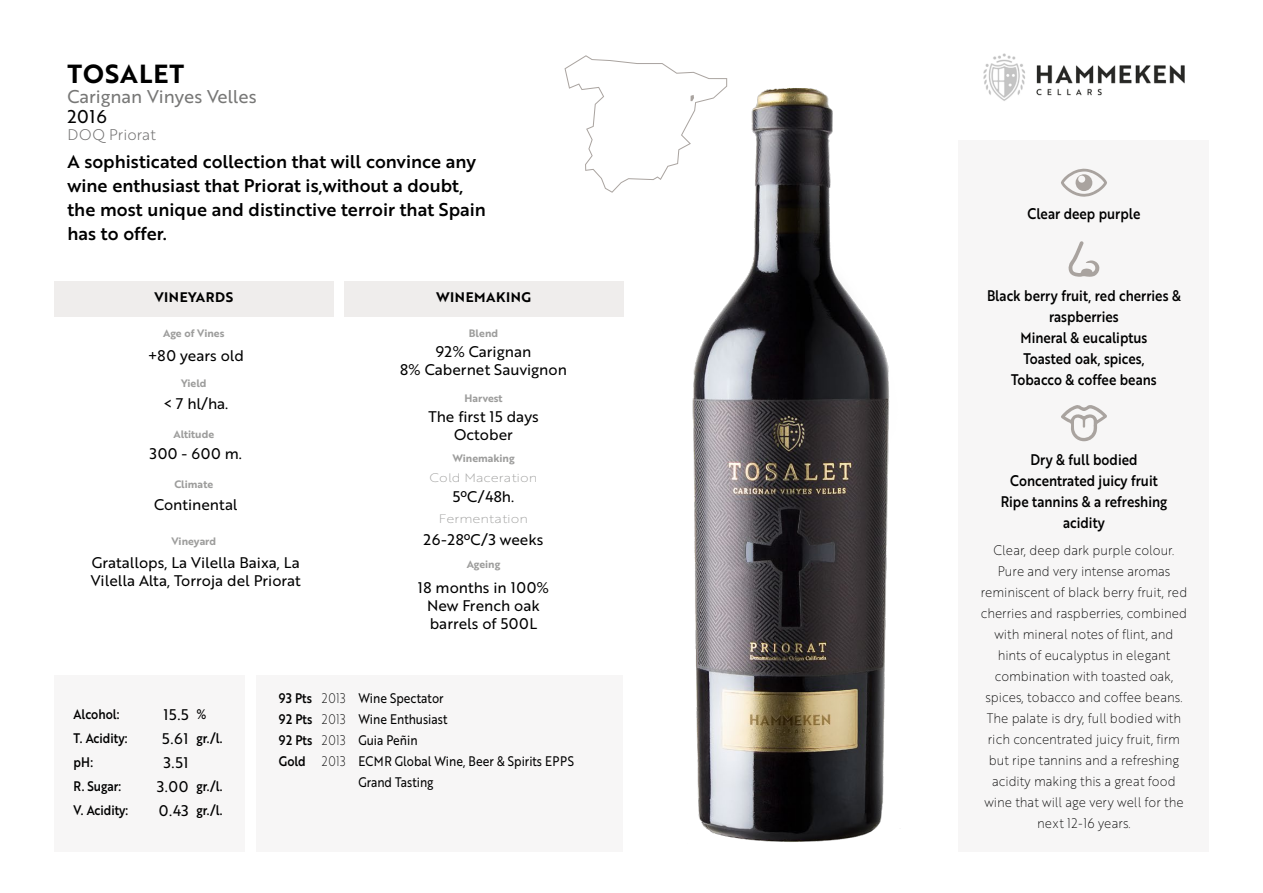
<style>
.page{position:relative;width:1263px;height:893px;background:#fff}
.page>*{position:absolute;margin:0;border:0;box-sizing:border-box;transform-origin:0 0}
.t1{font:25.5px "Brother 1816 Bold";letter-spacing:.04em;color:#000}
.t2{font:18px/24px "Brother 1816 Medium";color:#000}
.t3{font:18px "Brother 1816 Regular";color:#777776}
.t4{font:18px "Brother 1816 Regular";color:#000}
.t5{font:15px/18px "Brother 1816 Regular";color:#000;text-align:center}
.t6{font:15px/21px "Brother 1816 Medium";color:#000;text-align:center;scale:.88 1}
.t7{font:15px "Brother 1816 Light";letter-spacing:.005em;color:#706f6f}
.t8{font:13.5px/21px "Brother 1816 Thin";color:#000;text-align:center;scale:.92 1}
.t9{font:13.5px/21px "Brother 1816 Regular";color:#000;scale:.87 1}
.t10{font:13.5px/21px "Brother 1816 Medium";color:#000;scale:.88 1}
.t11{font:13.5px "Brother 1816 Bold";letter-spacing:.04em;color:#000}
.t12{font:13.5px/21px "Brother 1816 Thin";color:#000;text-align:justify;scale:.87 1}
.t13{font:12px "Brother 1816 Thin";color:#9d9d9c;scale:1.15 1}
.t14{font:10.5px "Brother 1816 Bold";color:#9d9d9c}
</style>
<div class="page">
<div style="left:958px;top:140px;width:251px;height:711px;background:#f7f6f6"></div>
<div style="left:257px;top:675px;width:366px;height:176px;background:#f7f6f6"></div>
<div style="left:54px;top:675px;width:190px;height:176px;background:#f7f6f6"></div>
<div style="left:344px;top:281px;width:279px;height:36px;background:#efedec"></div>
<div style="left:54px;top:281px;width:280px;height:36px;background:#efedec"></div>
<svg style="left:1061px;top:405px;width:46px;height:36px"></svg>
<svg style="left:1068px;top:241px;width:32px;height:36px"></svg>
<svg style="left:1061px;top:169px;width:46px;height:28px"></svg>
<img style="left:984px;top:53px;width:201px;height:48px">
<img style="left:623px;top:71px;width:361px;height:771px">
<svg style="left:564px;top:55px;width:163px;height:138px"></svg>
<h1 class="t1" style="left:67px;top:54px;width:118px">TOSALET</h1>
<h2 class="t3" style="left:67px;top:83px;width:191px">Carignan Vinyes Velles</h2>
<p class="t7" style="left:67px;top:123px;width:90px">DOQ Priorat</p>
<h2 class="t2" style="left:67px;top:149px;width:420px">A sophisticated collection that will convince any wine enthusiast that Priorat is,without a doubt, the most unique and distinctive terroir that Spain has to offer.</h2>
<h2 class="t4" style="left:67px;top:103px;width:41px">2016</h2>
<p class="t11" style="left:154px;top:287px;width:80px">VINEYARDS</p>
<p class="t11" style="left:436px;top:287px;width:97px">WINEMAKING</p>
<p class="t14" style="left:163px;top:325px;width:63px">Age of Vines</p>
<p class="t14" style="left:469px;top:325px;width:31px">Blend</p>
<p class="t5" style="left:148px;top:345px;width:98px">+80 years old</p>
<p class="t5" style="left:400px;top:342px;width:168px">92% Carignan<br>8% Cabernet Sauvignon</p>
<p class="t5" style="left:163px;top:394px;width:67px">&lt; 7 hl/ha.</p>
<p class="t5" style="left:428px;top:407px;width:112px">The first 15 days<br>October</p>
<p class="t5" style="left:150px;top:444px;width:93px">300 - 600 m.</p>
<p class="t5" style="left:453px;top:487px;width:63px">5ºC/48h.</p>
<p class="t14" style="left:181px;top:376px;width:27px">Yield</p>
<p class="t14" style="left:464px;top:390px;width:40px">Harvest</p>
<p class="t14" style="left:173px;top:426px;width:42px">Altitude</p>
<p class="t14" style="left:452px;top:450px;width:64px">Winemaking</p>
<p class="t13" style="left:430px;top:469px;width:95px">Cold Maceration</p>
<p class="t13" style="left:439px;top:510px;width:79px">Fermentation</p>
<p class="t14" style="left:174px;top:477px;width:40px">Climate</p>
<p class="t5" style="left:154px;top:495px;width:85px">Continental</p>
<p class="t14" style="left:171px;top:533px;width:46px">Vineyard</p>
<p class="t5" style="left:91px;top:553px;width:212px;text-align:left">Gratallops, La Vilella Baixa, La<br>Vilella Alta, Torroja del Priorat</p>
<p class="t5" style="left:423px;top:530px;width:121px">26-28ºC/3 weeks</p>
<p class="t14" style="left:467px;top:557px;width:35px">Ageing</p>
<p class="t5" style="left:418px;top:578px;width:133px">18 months in 100%<br>New French oak barrels of 500L</p>
<p class="t5" style="left:162px;top:702px;width:28px;line-height:23.9px;text-align:left">15.5<br>5.61</p>
<p class="t10" style="left:74px;top:704px;width:53px">Alcohol:</p>
<p class="t10" style="left:197px;top:704px;width:13px">%</p>
<p class="t10" style="left:74px;top:727px;width:63px">T. Acidity:</p>
<p class="t10" style="left:197px;top:727px;width:31px">gr./l.</p>
<p class="t10" style="left:74px;top:750px;width:56px;line-height:23.9px">pH:<br>R. Sugar:</p>
<p class="t5" style="left:157px;top:750px;width:33px;line-height:23.9px">3.51<br>3.00</p>
<p class="t10" style="left:197px;top:775px;width:31px">gr./l.</p>
<p class="t10" style="left:74px;top:799px;width:64px">V. Acidity:</p>
<p class="t10" style="left:197px;top:799px;width:31px">gr./l.</p>
<p class="t5" style="left:159px;top:801px;width:31px">0.43</p>
<p class="t10" style="left:279px;top:687px;width:39px;text-align:justify">93 Pts 92 Pts 92 Pts Gold</p>
<p class="t9" style="left:358px;top:687px;width:249px">Wine Spectator<br>Wine Enthusiast<br>Guia Peñin<br>ECMR Global Wine, Beer &amp; Spirits EPPS<br>Grand Tasting</p>
<p class="t12" style="left:322px;top:687px;width:29px">2013<br>2013<br>2013<br>2013</p>
<p class="t6" style="left:1027px;top:203px;width:130px">Clear deep purple</p>
<p class="t6" style="left:987px;top:284px;width:222px">Black berry fruit, red cherries &amp; raspberries<br>Mineral &amp; eucaliptus<br>Toasted oak, spices,<br>Tobacco &amp; coffee beans</p>
<p class="t6" style="left:1001px;top:449px;width:191px">Dry &amp; full bodied<br>Concentrated juicy fruit<br>Ripe tannins &amp; a refreshing acidity</p>
<p class="t8" style="left:981px;top:539px;width:226px">Clear, deep dark purple colour.<br>Pure and very intense aromas reminiscent of black berry fruit, red cherries and raspberries, combined with mineral notes of flint, and hints of eucalyptus in elegant combination with toasted oak, spices, tobacco and coffee beans.<br>The palate is dry, full bodied with rich concentrated juicy fruit, firm but ripe tannins and a refreshing acidity making this a great food wine that will age very well for the next 12-16 years.</p>
</div>
